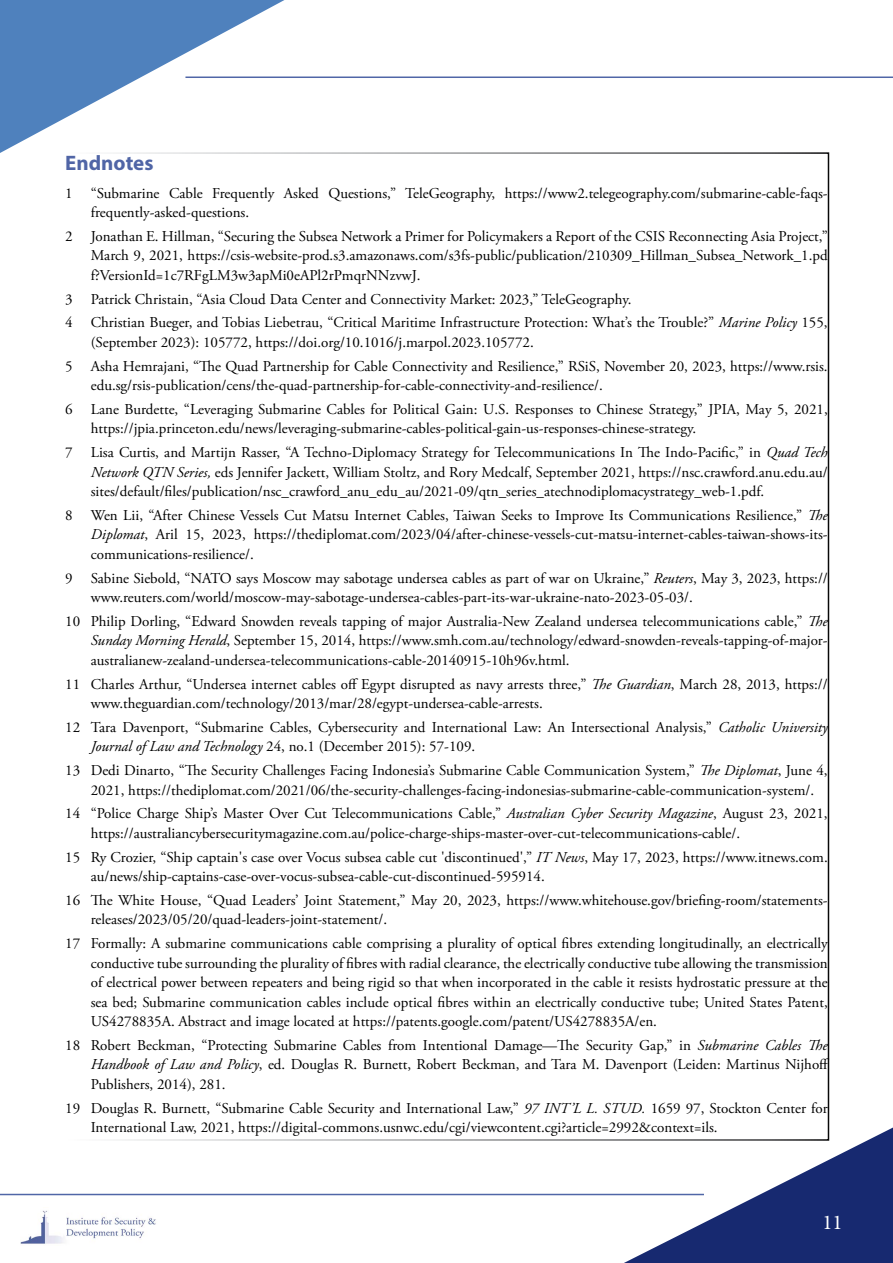
<style>
.page{position:relative;width:893px;height:1263px;background:#fff}
.page>*{position:absolute;margin:0;border:0;box-sizing:border-box;transform-origin:0 0}
.t1{font:700 21px "Myriad Pro";color:#5065a6}
.t2{font:21px "Minion Pro";color:#fff}
.t3{font:15px/19.5px "Adobe Garamond Pro";color:#000}
.s1{font-style:italic}
</style>
<div class="page">
<svg style="left:0;top:0;width:284px;height:153px"></svg>
<hr style="left:185px;top:77px;width:708px;height:1px;background:#5066a7">
<svg style="left:624px;top:1127px;width:269px;height:136px"></svg>
<hr style="left:0;top:1194px;width:704px;height:1px;background:#5066a7">
<img style="left:20px;top:1210px;width:136px;height:34px">
<h1 class="t1" style="left:65px;top:149px;width:90px">Endnotes</h1>
<p class="t3" style="left:91px;top:184px;width:738px;text-indent:-26px">1 “Submarine Cable Frequently Asked Questions,” TeleGeography, https://www2.telegeography.com/submarine-cable-faqs&shy;frequently-asked-questions.</p>
<p class="t3" style="left:91px;top:227px;width:738px;text-align:justify;text-indent:-26px">2 Jonathan E. Hillman, “Securing the Subsea Network a Primer for Policymakers a Report of the CSIS Reconnecting Asia Project,” March 9, 2021, https://csis-website-prod.s3.amazonaws.com/s3fs-public/publication/210309_Hillman_Subsea_Network_1.pd f?VersionId=1c7RFgLM3w3apMi0eAPl2rPmqrNNzvwJ.</p>
<p class="t3" style="left:65px;top:287px;width:764px;line-height:23.7px">3 Patrick Christain, “Asia Cloud Data Center and Connectivity Market: 2023,” TeleGeography.<br>4 Christian Bueger, and Tobias Liebetrau, “Critical Maritime Infrastructure Protection: What’s the Trouble?” <span class="s1">Marine Policy</span> 155,</p>
<p class="t3" style="left:65px;top:331px;width:764px;line-height:23.7px;text-indent:26px">(September 2023): 105772, https://doi.org/10.1016/j.marpol.2023.105772.<br>5 Asha Hemrajani, “The Quad Partnership for Cable Connectivity and Resilience,” RSiS, November 20, 2023, https://www.rsis.</p>
<p class="t3" style="left:65px;top:374px;width:764px;line-height:23.7px;text-indent:26px">edu.sg/rsis-publication/cens/the-quad-partnership-for-cable-connectivity-and-resilience/.<br>6 Lane Burdette, “Leveraging Submarine Cables for Political Gain: U.S. Responses to Chinese Strategy,” JPIA, May 5, 2021,</p>
<p class="t3" style="left:65px;top:417px;width:764px;line-height:23.7px;text-indent:26px">https://jpia.princeton.edu/news/leveraging-submarine-cables-political-gain-us-responses-chinese-strategy.<br>7 Lisa Curtis, and Martijn Rasser, “A Techno-Diplomacy Strategy for Telecommunications In The Indo-Pacific,” in <span class="s1">Quad Tech</span></p>
<p class="t3" style="left:91px;top:463px;width:738px"><span class="s1">Network QTN Series,</span> eds Jennifer Jackett, William Stoltz, and Rory Medcalf, September 2021, https://nsc.crawford.anu.edu.au/ sites/default/files/publication/nsc_crawford_anu_edu_au/2021-09/qtn_series_atechnodiplomacystrategy_web-1.pdf.</p>
<p class="t3" style="left:91px;top:506px;width:738px;text-align:justify;text-indent:-26px">8 Wen Lii, “After Chinese Vessels Cut Matsu Internet Cables, Taiwan Seeks to Improve Its Communications Resilience,” <span class="s1">The Diplomat</span>, Aril 15, 2023, https://thediplomat.com/2023/04/after-chinese-vessels-cut-matsu-internet-cables-taiwan-shows-its&shy;communications-resilience/.</p>
<p class="t3" style="left:91px;top:569px;width:738px;text-indent:-26px">9 Sabine Siebold, “NATO says Moscow may sabotage undersea cables as part of war on Ukraine,” <span class="s1">Reuters</span>, May 3, 2023, https:// www.reuters.com/world/moscow-may-sabotage-undersea-cables-part-its-war-ukraine-nato-2023-05-03/.</p>
<p class="t3" style="left:91px;top:612px;width:738px;text-align:justify;text-indent:-26px">10 Philip Dorling, “Edward Snowden reveals tapping of major Australia-New Zealand undersea telecommunications cable,” <span class="s1">The Sunday Morning Herald</span>, September 15, 2014, https://www.smh.com.au/technology/edward-snowden-reveals-tapping-of-major&shy;australianew-zealand-undersea-telecommunications-cable-20140915-10h96v.html.</p>
<p class="t3" style="left:91px;top:675px;width:738px;text-indent:-26px">11 Charles Arthur, “Undersea internet cables off Egypt disrupted as navy arrests three,” <span class="s1">The Guardian</span>, March 28, 2013, https:// www.theguardian.com/technology/2013/mar/28/egypt-undersea-cable-arrests.</p>
<p class="t3" style="left:91px;top:718px;width:738px;text-indent:-26px">12 Tara Davenport, “Submarine Cables, Cybersecurity and International Law: An Intersectional Analysis,” <span class="s1">Catholic University<br>Journal of Law and Technology</span> 24, no.1 (December 2015): 57-109.</p>
<p class="t3" style="left:91px;top:761px;width:738px;text-indent:-26px">13 Dedi Dinarto, “The Security Challenges Facing Indonesia’s Submarine Cable Communication System,” <span class="s1">The Diplomat</span>, June 4,<br>2021, https://thediplomat.com/2021/06/the-security-challenges-facing-indonesias-submarine-cable-communication-system/.</p>
<p class="t3" style="left:91px;top:804px;width:738px;text-indent:-26px">14 “Police Charge Ship’s Master Over Cut Telecommunications Cable,” <span class="s1">Australian Cyber Security Magazine</span>, August 23, 2021, https://australiancybersecuritymagazine.com.au/police-charge-ships-master-over-cut-telecommunications-cable/.</p>
<p class="t3" style="left:91px;top:848px;width:738px;text-indent:-26px">15 Ry Crozier, “Ship captain's case over Vocus subsea cable cut 'discontinued',” <span class="s1">IT News</span>, May 17, 2023, https://www.itnews.com. au/news/ship-captains-case-over-vocus-subsea-cable-cut-discontinued-595914.</p>
<p class="t3" style="left:91px;top:891px;width:738px;text-indent:-26px">16 The White House, “Quad Leaders’ Joint Statement,” May 20, 2023, https://www.whitehouse.gov/briefing-room/statements&shy;releases/2023/05/20/quad-leaders-joint-statement/.</p>
<p class="t3" style="left:91px;top:934px;width:738px;text-align:justify;text-indent:-26px">17 Formally: A submarine communications cable comprising a plurality of optical fibres extending longitudinally, an electrically conductive tube surrounding the plurality of fibres with radial clearance, the electrically conductive tube allowing the transmission of electrical power between repeaters and being rigid so that when incorporated in the cable it resists hydrostatic pressure at the sea bed; Submarine communication cables include optical fibres within an electrically conductive tube; United States Patent, US4278835A. Abstract and image located at https://patents.google.com/patent/US4278835A/en.</p>
<p class="t3" style="left:91px;top:1036px;width:740px;text-align:justify;text-indent:-26px">18 Robert Beckman, “Protecting Submarine Cables from Intentional Damage—The Security Gap,” in <span class="s1">Submarine Cables The Handbook of Law and Policy</span>, ed. Douglas R. Burnett, Robert Beckman, and Tara M. Davenport (Leiden: Martinus Nijhoff Publishers, 2014), 281.</p>
<p class="t3" style="left:91px;top:1099px;width:738px;text-indent:-26px">19 Douglas R. Burnett, “Submarine Cable Security and International Law,” <span class="s1">97 INT’L L. STUD.</span> 1659 97, Stockton Center for<br>International Law, 2021, https://digital-commons.usnwc.edu/cgi/viewcontent.cgi?article=2992&amp;context=ils.</p>
<h1 class="t2" style="left:822px;top:1208px;width:22px">11</h1>
</div>
